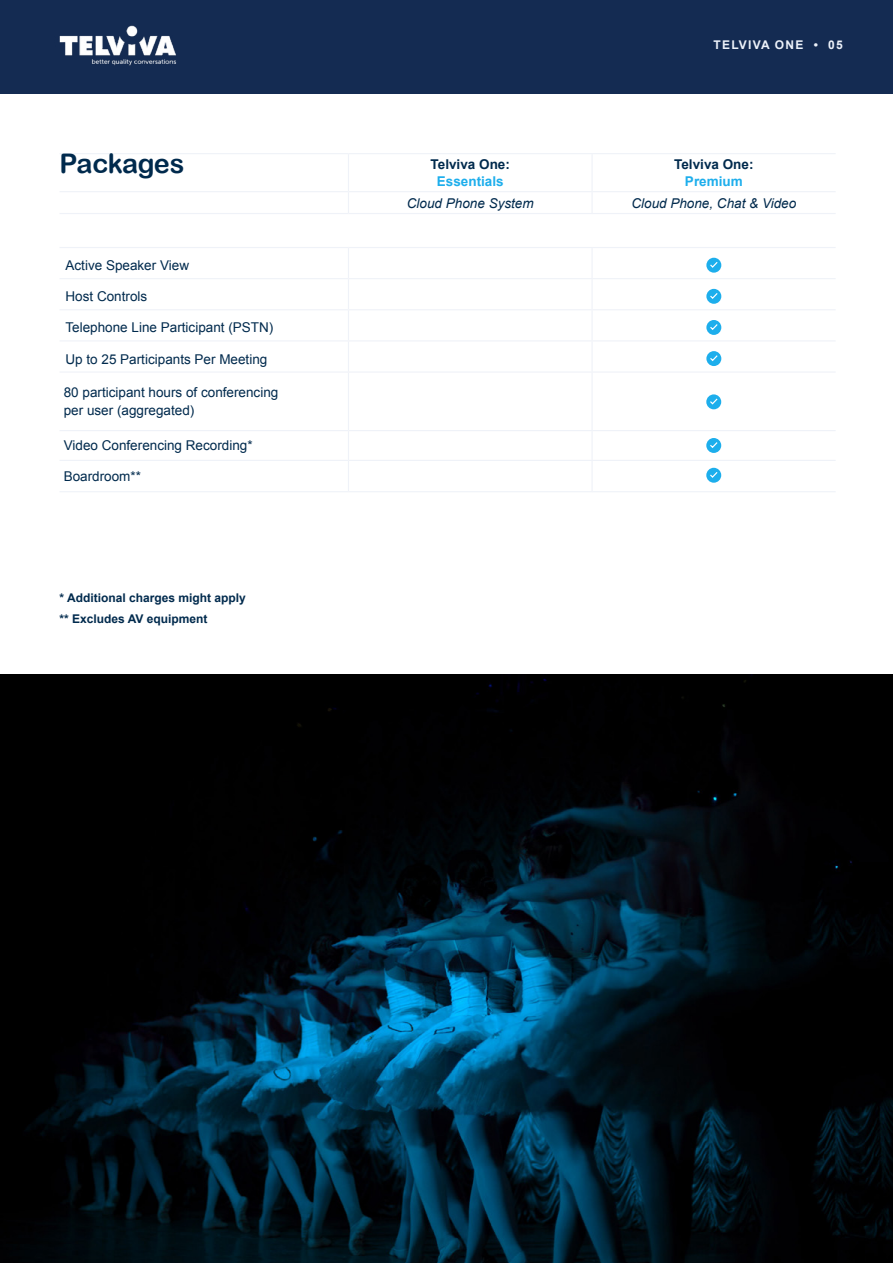
<style>
.page{position:relative;width:893px;height:1263px;background:#fff}
.page>*{position:absolute;margin:0;border:0;box-sizing:border-box;transform-origin:0 0}
.t1{font:27px "Arial Rounded MT Bold";letter-spacing:-.025em;color:#002a4d}
.t2{font:13.5px/18px "Arial";color:#002a4d}
.t3{font:italic 13.5px "Arial";color:#002a4d}
.t4{font:700 13.5px "Arial";color:#002a4d}
.t5{font:700 13.5px "Arial";color:#1daeec}
.t6{font:700 12px/21px "Arial";color:#002a4d}
.t7{font:700 12px "Arial";letter-spacing:.1em;color:#edf2fa}
</style>
<div class="page">
<hr style="left:60px;top:153px;width:288px;height:1px;background:#eff2f8">
<hr style="left:348px;top:153px;width:244px;height:1px;background:#eff2f8">
<hr style="left:348px;top:154px;width:1px;height:37px;background:#eff2f8">
<hr style="left:592px;top:153px;width:244px;height:1px;background:#eff2f8">
<hr style="left:591px;top:154px;width:2px;height:37px;background:#eff2f8">
<hr style="left:60px;top:191px;width:288px;height:1px;background:#eff2f8">
<hr style="left:348px;top:191px;width:244px;height:1px;background:#eff2f8">
<svg style="left:348px;top:192px;width:1px;height:21px"></svg>
<hr style="left:592px;top:191px;width:244px;height:1px;background:#eff2f8">
<hr style="left:591px;top:192px;width:2px;height:21px;background:#eff2f8">
<hr style="left:60px;top:213px;width:288px;height:1px;background:#eff2f8">
<hr style="left:348px;top:213px;width:244px;height:1px;background:#eff2f8">
<hr style="left:592px;top:213px;width:244px;height:1px;background:#eff2f8">
<div style="left:0;top:0;width:893px;height:94px;background:#142b52"></div>
<img style="left:59px;top:25px;width:118px;height:41px">
<hr style="left:60px;top:247px;width:288px;height:1px;background:#eff2f8">
<hr style="left:348px;top:247px;width:244px;height:1px;background:#eff2f8">
<hr style="left:348px;top:248px;width:1px;height:30px;background:#eff2f8">
<hr style="left:592px;top:247px;width:244px;height:1px;background:#eff2f8">
<hr style="left:591px;top:248px;width:2px;height:30px;background:#eff2f8">
<hr style="left:60px;top:278px;width:288px;height:1px;background:#eff2f8">
<hr style="left:348px;top:278px;width:244px;height:1px;background:#eff2f8">
<hr style="left:348px;top:279px;width:1px;height:30px;background:#eff2f8">
<hr style="left:592px;top:278px;width:244px;height:1px;background:#eff2f8">
<hr style="left:591px;top:279px;width:2px;height:30px;background:#eff2f8">
<hr style="left:60px;top:309px;width:288px;height:1px;background:#eff2f8">
<hr style="left:348px;top:309px;width:244px;height:1px;background:#eff2f8">
<hr style="left:348px;top:310px;width:1px;height:30px;background:#eff2f8">
<hr style="left:592px;top:309px;width:244px;height:1px;background:#eff2f8">
<hr style="left:591px;top:310px;width:2px;height:30px;background:#eff2f8">
<hr style="left:60px;top:340px;width:288px;height:1px;background:#eff2f8">
<hr style="left:348px;top:340px;width:244px;height:1px;background:#eff2f8">
<hr style="left:348px;top:341px;width:1px;height:30px;background:#eff2f8">
<hr style="left:592px;top:340px;width:244px;height:1px;background:#eff2f8">
<hr style="left:591px;top:341px;width:2px;height:30px;background:#eff2f8">
<hr style="left:60px;top:371px;width:288px;height:2px;background:#eff2f8">
<hr style="left:348px;top:371px;width:244px;height:2px;background:#eff2f8">
<hr style="left:348px;top:373px;width:1px;height:57px;background:#eff2f8">
<hr style="left:592px;top:371px;width:244px;height:2px;background:#eff2f8">
<hr style="left:591px;top:373px;width:2px;height:57px;background:#eff2f8">
<hr style="left:60px;top:430px;width:288px;height:1px;background:#eff2f8">
<hr style="left:348px;top:430px;width:244px;height:1px;background:#eff2f8">
<svg style="left:348px;top:431px;width:1px;height:29px"></svg>
<hr style="left:592px;top:430px;width:244px;height:1px;background:#eff2f8">
<hr style="left:591px;top:431px;width:2px;height:29px;background:#eff2f8">
<hr style="left:60px;top:460px;width:288px;height:1px;background:#eff2f8">
<hr style="left:348px;top:460px;width:244px;height:1px;background:#eff2f8">
<hr style="left:348px;top:461px;width:1px;height:30px;background:#eff2f8">
<hr style="left:592px;top:460px;width:244px;height:1px;background:#eff2f8">
<hr style="left:591px;top:461px;width:2px;height:30px;background:#eff2f8">
<hr style="left:60px;top:491px;width:288px;height:1px;background:#eff2f8">
<hr style="left:348px;top:491px;width:244px;height:1px;background:#eff2f8">
<hr style="left:592px;top:491px;width:244px;height:1px;background:#eff2f8">
<div style="left:706px;top:258px;width:15px;height:15px;background:#1daeec;border-radius:50%"></div>
<svg style="left:710px;top:262px;width:8px;height:6px"></svg>
<svg style="left:706px;top:289px;width:15px;height:15px"></svg>
<svg style="left:709px;top:292px;width:10px;height:8px"></svg>
<div style="left:706px;top:320px;width:15px;height:15px;background:#1daeec;border-radius:50%"></div>
<svg style="left:710px;top:324px;width:8px;height:6px"></svg>
<div style="left:706px;top:351px;width:15px;height:15px;background:#1daeec;border-radius:50%"></div>
<svg style="left:710px;top:355px;width:8px;height:7px"></svg>
<svg style="left:706px;top:394px;width:15px;height:15px"></svg>
<svg style="left:709px;top:397px;width:10px;height:8px"></svg>
<div style="left:706px;top:438px;width:15px;height:15px;background:#1daeec;border-radius:50%"></div>
<svg style="left:710px;top:442px;width:8px;height:6px"></svg>
<div style="left:706px;top:468px;width:15px;height:15px;background:#1daeec;border-radius:50%"></div>
<svg style="left:710px;top:472px;width:8px;height:6px"></svg>
<img style="left:1px;top:674px;width:892px;height:589px">
<h1 class="t1" style="left:60px;top:147px;width:127px">Packages</h1>
<p class="t2" style="left:66px;top:256px;width:125px">Active Speaker View</p>
<p class="t2" style="left:66px;top:288px;width:83px">Host Controls</p>
<p class="t2" style="left:66px;top:319px;width:209px">Telephone Line Participant (PSTN)</p>
<p class="t2" style="left:66px;top:350px;width:203px">Up to 25 Participants Per Meeting</p>
<p class="t2" style="left:64px;top:384px;width:216px">80 participant hours of conferencing per user (aggregated)</p>
<p class="t2" style="left:64px;top:437px;width:190px">Video Conferencing Recording*</p>
<p class="t2" style="left:64px;top:467px;width:79px">Boardroom**</p>
<p class="t6" style="left:60px;top:588px;width:188px">* Additional charges might apply ** Excludes AV equipment</p>
<p class="t4" style="left:431px;top:156px;width:81px">Telviva One:</p>
<p class="t5" style="left:437px;top:172px;width:68px">Essentials</p>
<p class="t7" style="left:714px;top:37px;width:131px">TELVIVA ONE • 05</p>
<p class="t4" style="left:674px;top:156px;width:81px">Telviva One:</p>
<p class="t5" style="left:685px;top:172px;width:59px">Premium</p>
<p class="t3" style="left:407px;top:194px;width:128px">Cloud Phone System</p>
<p class="t3" style="left:631px;top:194px;width:166px">Cloud Phone, Chat &amp; Video</p>
</div>
